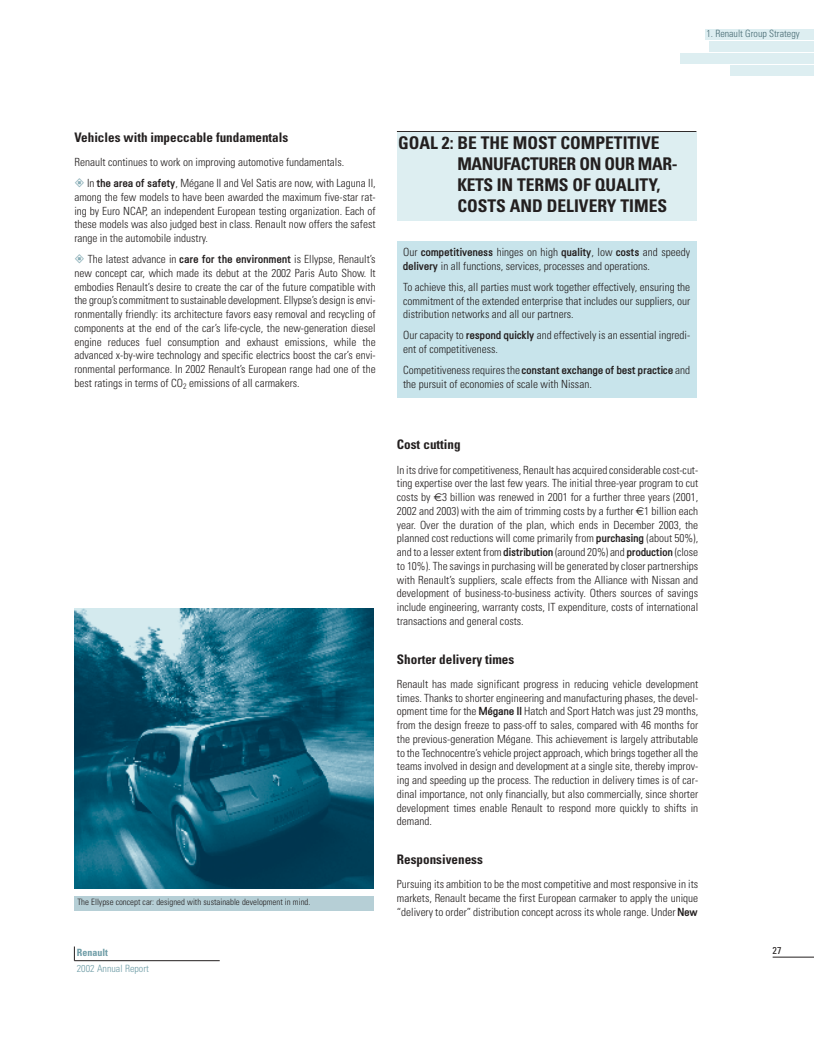
<style>
.page{position:relative;width:814px;height:1063px;background:#fff}
.page>*{position:absolute;margin:0;border:0;box-sizing:border-box;transform-origin:0 0}
.t1{font:700 condensed 17.5px/21px "Univers";color:#231f1f}
.t2{font:700 condensed 13.12px "Univers";color:#231f1f}
.t3{font:300 condensed 11.25px/13.8px "Univers";color:#231f1f;text-align:justify}
.t4{font:11.25px "Univers Condensed Inter";letter-spacing:-.005em;color:#231f1f}
.t5{font:300 condensed 10px "Univers";color:#486b73}
.t6{font:300 condensed 10px "Univers";color:#6e9ca6}
.t7{font:700 condensed 10px "Univers";color:#6e9ca6}
.t8{font:condensed 10px "Univers";color:#231f1f}
.t9{font:300 condensed 8.75px "Univers";color:#231f1f}
.s1{font-family:"NRE Renault";font-weight:400;font-stretch:normal;color:#87adb6}
.s2{font-family:"Univers Condensed Inter";font-weight:400;font-stretch:normal}
.s3{font-family:"Univers";font-weight:300;font-stretch:condensed}
.s4{font-family:"Euro Sans";font-weight:400;font-stretch:normal}
</style>
<div class="page">
<div style="left:705px;top:29px;width:109px;height:10px;background:#ddeef1"></div>
<div style="left:709px;top:41px;width:105px;height:10px;background:#ddeef1"></div>
<div style="left:680px;top:53px;width:134px;height:10px;background:#ddeef1"></div>
<div style="left:730px;top:65px;width:84px;height:10px;background:#ddeef1"></div>
<hr style="left:397px;top:131px;width:299px;height:1px;background:#231f1f">
<div style="left:397px;top:241px;width:299px;height:157px;background:#c8e4eb"></div>
<div style="left:397px;top:132px;width:299px;height:89px;background:#ddeef1"></div>
<hr style="left:772px;top:956px;width:42px;height:1px;background:#231f1f">
<img style="left:74px;top:609px;width:300px;height:280px">
<div style="left:74px;top:896px;width:300px;height:14px;background:#b6cfd6"></div>
<hr style="left:74px;top:960px;width:146px;height:1px;background:#231f1f">
<svg style="left:74px;top:946px;width:1px;height:14px"></svg>
<p class="t5" style="left:706px;top:30px;width:95px">1. Renault Group Strategy</p>
<p class="t2" style="left:74px;top:132px;width:215px">Vehicles with impeccable fundamentals</p>
<p class="t3" style="left:74px;top:153px;width:303px;line-height:20.9px">Renault continues to work on improving automotive fundamentals.<br><span class="s1">Ω</span> In <span class="s2">the area of safety</span>, Mégane II and Vel Satis are now, with Laguna II,</p>
<p class="t3" style="left:74px;top:191px;width:303px">among the few models to have been awarded the maximum five-star rat&shy;ing by Euro NCAP, an independent European testing organization. Each of these models was also judged best in class. Renault now offers the safest range in the automobile industry.</p>
<p class="t3" style="left:74px;top:253px;width:303px"><span class="s1">Ω</span> The latest advance in <span class="s2">care for the environment</span> is Ellypse, Renault’s new concept car, which made its debut at the 2002 Paris Auto Show. It embodies Renault’s desire to create the car of the future compatible with the group’s commitment to sustainable development. Ellypse’s design is envi&shy;ronmentally friendly: its architecture favors easy removal and recycling of components at the end of the car’s life-cycle, the new-generation diesel engine reduces fuel consumption and exhaust emissions, while the advanced x-by-wire technology and specific electrics boost the car’s envi&shy;ronmental performance. In 2002 Renault’s European range had one of the best ratings in terms of CO<sub>2</sub> emissions of all carmakers.</p>
<p class="t9" style="left:77px;top:899px;width:234px">The Ellypse concept car: designed with sustainable development in mind.</p>
<p class="t7" style="left:77px;top:949px;width:33px">Renault</p>
<p class="t6" style="left:77px;top:965px;width:74px">2002 Annual Report</p>
<h1 class="t1" style="left:457px;top:134px;width:222px;text-indent:-59px">GOAL 2: BE THE MOST COMPETITIVE<br>MANUFACTURER ON OUR MAR-<br>KETS IN TERMS OF QUALITY,<br>COSTS AND DELIVERY TIMES</h1>
<p class="t3" style="left:403px;top:246px;width:288px">Our <span class="s2">competitiveness</span> hinges on high <span class="s2">quality</span>, low <span class="s2">costs</span> and speedy <span class="s2">delivery</span> in all functions, services, processes and operations.</p>
<p class="t3" style="left:403px;top:281px;width:288px">To achieve this, all parties must work together effectively, ensuring the commitment of the extended enterprise that includes our suppliers, our distribution networks and all our partners.</p>
<p class="t3" style="left:403px;top:329px;width:288px">Our capacity to <span class="s2">respond quickly</span> and effectively is an essential ingredi&shy;ent of competitiveness.</p>
<p class="t4" style="left:403px;top:365px;width:288px"><span class="s3">Competitiveness requires the</span> constant exchange of best practice <span class="s3">and</span></p>
<p class="t3" style="left:403px;top:378px;width:190px">the pursuit of economies of scale with Nissan.</p>
<p class="t2" style="left:397px;top:440px;width:65px">Cost cutting</p>
<p class="t3" style="left:397px;top:464px;width:303px">In its drive for competitiveness, Renault has acquired considerable cost-cut&shy;ting expertise over the last few years. The initial three-year program to cut costs by <span class="s4">€</span>3 billion was renewed in 2001 for a further three years (2001, 2002 and 2003) with the aim of trimming costs by a further <span class="s4">€</span>1 billion each year. Over the duration of the plan, which ends in December 2003, the planned cost reductions will come primarily from <span class="s2">purchasing</span> (about 50%), and to a lesser extent from <span class="s2">distribution</span> (around 20%) and <span class="s2">production</span> (close to 10%). The savings in purchasing will be generated by closer partnerships with Renault’s suppliers, scale effects from the Alliance with Nissan and development of business-to-business activity. Others sources of savings include engineering, warranty costs, IT expenditure, costs of international transactions and general costs.</p>
<p class="t2" style="left:397px;top:654px;width:119px">Shorter delivery times</p>
<p class="t3" style="left:397px;top:678px;width:303px">Renault has made significant progress in reducing vehicle development times. Thanks to shorter engineering and manufacturing phases, the devel&shy;opment time for the <span class="s2">Mégane II</span> Hatch and Sport Hatch was just 29 months, from the design freeze to pass-off to sales, compared with 46 months for the previous-generation Mégane. This achievement is largely attributable to the Technocentre’s vehicle project approach, which brings together all the teams involved in design and development at a single site, thereby improv&shy;ing and speeding up the process. The reduction in delivery times is of car&shy;dinal importance, not only financially, but also commercially, since shorter development times enable Renault to respond more quickly to shifts in demand.</p>
<p class="t2" style="left:397px;top:854px;width:88px">Responsiveness</p>
<p class="t3" style="left:397px;top:878px;width:303px">Pursuing its ambition to be the most competitive and most responsive in its markets, Renault became the first European carmaker to apply the unique “delivery to order” distribution concept across its whole range. Under <span class="s2">New</span></p>
<p class="t8" style="left:772px;top:946px;width:10px">27</p>
</div>
